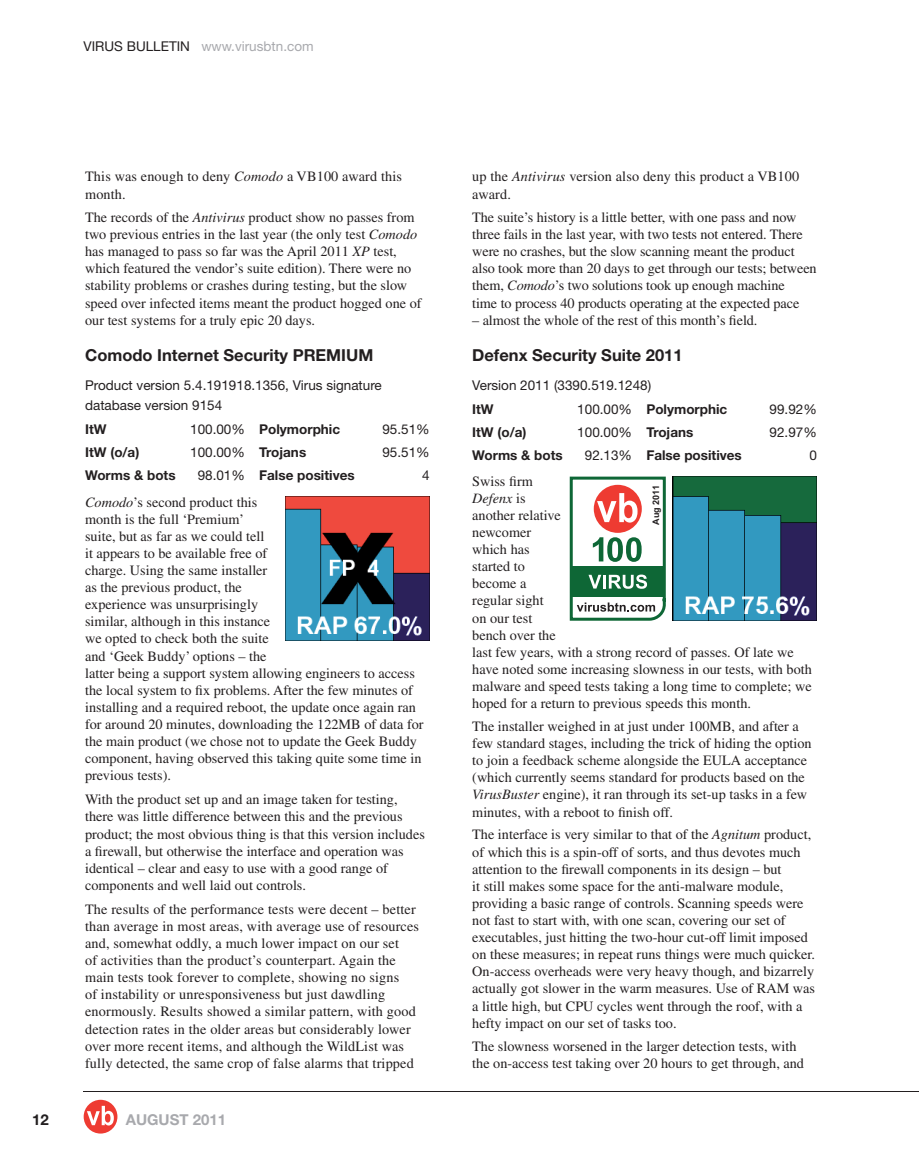
<style>
.page{position:relative;width:919px;height:1166px;background:#fff}
.page>*{position:absolute;margin:0;border:0;box-sizing:border-box;transform-origin:0 0}
.t1{font:700 16.5px "Helvetica Neue";color:#231f20}
.t2{font:700 15px "Helvetica Neue";color:#a8a9ad}
.t3{font:700 15px "Helvetica Neue";color:#231f20}
.t4{font:14.25px/17.1px "Times";color:#231f20}
.t5{font:13.5px/20.2px "Helvetica Neue";color:#231f20}
.t6{font:700 13.5px "Helvetica Neue";color:#231f20}
.t7{font:13.5px "Helvetica Neue";color:#a8a9ad}
.t8{font:700 9px "Arial";color:#231f20}
.s1{color:#231f20}
.s2{font-style:italic}
.s3{font-weight:400}
.s4{font-weight:700}
</style>
<div class="page">
<hr style="left:84px;top:1091px;width:834px;height:1px;background:#231f20">
<div style="left:84px;top:1099px;width:33px;height:34px;background:#ee3b32;border-radius:50%"></div>
<svg style="left:87px;top:1105px;width:27px;height:20px"></svg>
<img style="left:285px;top:496px;width:144px;height:144px">
<svg style="left:569px;top:476px;width:97px;height:144px"></svg>
<img style="left:672px;top:476px;width:144px;height:144px">
<p class="t7" style="left:83px;top:41px;width:231px"><span class="s1">VIRUS BULLETIN</span> www.virusbtn.com</p>
<p class="t4" style="left:85px;top:169px;width:318px">This was enough to deny <span class="s2">Comodo</span> a VB100 award this month.</p>
<p class="t4" style="left:85px;top:210px;width:338px">The records of the <span class="s2">Antivirus</span> product show no passes from two previous entries in the last year (the only test <span class="s2">Comodo </span>has managed to pass so far was the April 2011 <span class="s2">XP</span> test, which featured the vendor’s suite edition). There were no stability problems or crashes during testing, but the slow speed over infected items meant the product hogged one of our test systems for a truly epic 20 days.</p>
<p class="t1" style="left:85px;top:349px;width:290px">Comodo Internet Security PREMIUM</p>
<p class="t5" style="left:85px;top:376px;width:298px">Product version 5.4.191918.1356, Virus signature database version 9154</p>
<p class="t6" style="left:85px;top:424px;width:23px">ItW</p>
<p class="t6" style="left:190px;top:424px;width:151px"><span class="s3">100.00%</span> Polymorphic</p>
<p class="t5" style="left:382px;top:420px;width:49px">95.51%</p>
<p class="t6" style="left:85px;top:447px;width:56px">ItW (o/a)</p>
<p class="t5" style="left:190px;top:443px;width:118px">100.00% <span class="s4">Trojans</span></p>
<p class="t5" style="left:382px;top:443px;width:49px">95.51%</p>
<p class="t6" style="left:85px;top:470px;width:92px">Worms &amp; bots</p>
<p class="t6" style="left:198px;top:470px;width:158px"><span class="s3">98.01%</span> False positives</p>
<p class="t5" style="left:422px;top:466px;width:9px">4</p>
<p class="t4" style="left:85px;top:494px;width:340px"><span class="s2">Comodo</span>’s second product this<br>month is the full ‘Premium’<br>suite, but as far as we could tell<br>it appears to be available free of<br>charge. Using the same installer<br>as the previous product, the<br>experience was unsurprisingly<br>similar, although in this instance<br>we opted to check both the suite<br>and ‘Geek Buddy’ options – the<br>latter being a support system allowing engineers to access the local system to fix problems. After the few minutes of installing and a required reboot, the update once again ran for around 20 minutes, downloading the 122MB of data for the main product (we chose not to update the Geek Buddy component, having observed this taking quite some time in previous tests).</p>
<p class="t4" style="left:85px;top:792px;width:341px">With the product set up and an image taken for testing, there was little difference between this and the previous product; the most obvious thing is that this version includes a firewall, but otherwise the interface and operation was identical – clear and easy to use with a good range of components and well laid out controls.</p>
<p class="t4" style="left:85px;top:901px;width:335px">The results of the performance tests were decent – better than average in most areas, with average use of resources and, somewhat oddly, a much lower impact on our set<br>of activities than the product’s counterpart. Again the main tests took forever to complete, showing no signs<br>of instability or unresponsiveness but just dawdling enormously. Results showed a similar pattern, with good detection rates in the older areas but considerably lower over more recent items, and although the WildList was fully detected, the same crop of false alarms that tripped</p>
<p class="t3" style="left:32px;top:1113px;width:18px">12</p>
<p class="t2" style="left:126px;top:1113px;width:102px">AUGUST 2011</p>
<p class="t4" style="left:472px;top:169px;width:328px">up the <span class="s2">Antivirus</span> version also deny this product a VB100 award.</p>
<p class="t4" style="left:472px;top:210px;width:346px">The suite’s history is a little better, with one pass and now three fails in the last year, with two tests not entered. There were no crashes, but the slow scanning meant the product also took more than 20 days to get through our tests; between them, <span class="s2">Comodo</span>’s two solutions took up enough machine<br>time to process 40 products operating at the expected pace</p>
<p class="t4" style="left:472px;top:312px;width:287px">– almost the whole of the rest of this month’s field.</p>
<p class="t1" style="left:472px;top:349px;width:212px">Defenx Security Suite 2011</p>
<p class="t5" style="left:472px;top:376px;width:180px">Version 2011 (3390.519.1248)</p>
<p class="t6" style="left:472px;top:404px;width:23px">ItW</p>
<p class="t6" style="left:577px;top:404px;width:151px"><span class="s3">100.00%</span> Polymorphic</p>
<p class="t5" style="left:769px;top:400px;width:49px">99.92%</p>
<p class="t6" style="left:472px;top:427px;width:56px">ItW (o/a)</p>
<p class="t5" style="left:577px;top:423px;width:118px">100.00% <span class="s4">Trojans</span></p>
<p class="t5" style="left:769px;top:423px;width:49px">92.97%</p>
<p class="t6" style="left:472px;top:450px;width:92px">Worms &amp; bots</p>
<p class="t6" style="left:584px;top:450px;width:158px"><span class="s3">92.13%</span> False positives</p>
<p class="t5" style="left:809px;top:446px;width:9px">0</p>
<p class="t4" style="left:472px;top:473px;width:341px">Swiss firm<br><span class="s2">Defenx</span> is<br>another relative<br>newcomer<br>which has<br>started to<br>become a<br>regular sight<br>on our test<br>bench over the<br>last few years, with a strong record of passes. Of late we have noted some increasing slowness in our tests, with both malware and speed tests taking a long time to complete; we hoped for a return to previous speeds this month.</p>
<p class="t4" style="left:472px;top:718px;width:341px">The installer weighed in at just under 100MB, and after a few standard stages, including the trick of hiding the option to join a feedback scheme alongside the EULA acceptance (which currently seems standard for products based on the <span class="s2">VirusBuster</span> engine), it ran through its set-up tasks in a few minutes, with a reboot to finish off.</p>
<p class="t4" style="left:472px;top:827px;width:344px">The interface is very similar to that of the <span class="s2">Agnitum</span> product, of which this is a spin-off of sorts, and thus devotes much attention to the firewall components in its design – but<br>it still makes some space for the anti-malware module, providing a basic range of controls. Scanning speeds were not fast to start with, with one scan, covering our set of executables, just hitting the two-hour cut-off limit imposed on these measures; in repeat runs things were much quicker.<br>On-access overheads were very heavy though, and bizarrely actually got slower in the warm measures. Use of RAM was a little high, but CPU cycles went through the roof, with a hefty impact on our set of tasks too.</p>
<p class="t4" style="left:472px;top:1038px;width:333px">The slowness worsened in the larger detection tests, with the on-access test taking over 20 hours to get through, and</p>
<p class="t8" style="left:650px;top:524px;width:41px;rotate:-90deg">Aug 2011</p>
</div>
